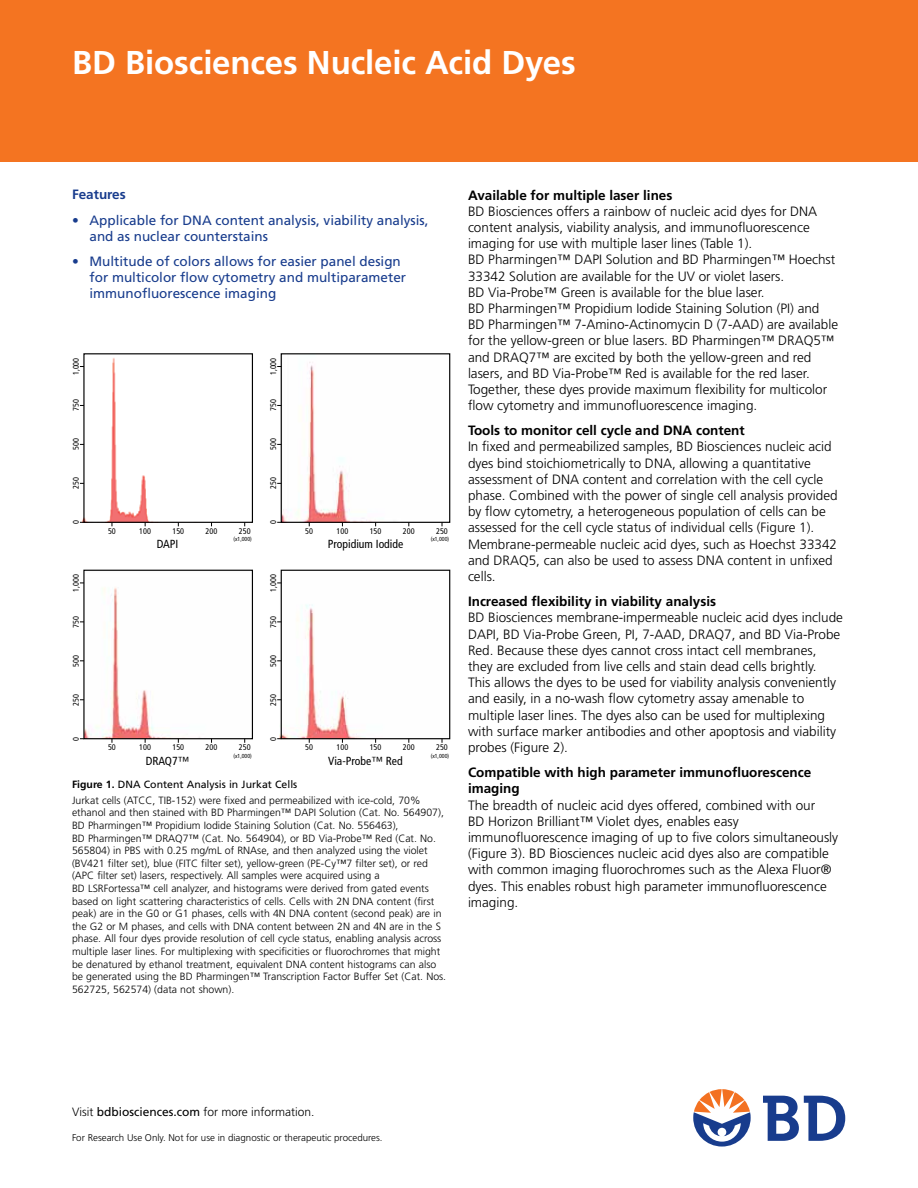
<style>
.page{position:relative;width:918px;height:1188px;background:#fff}
.page>*{position:absolute;margin:0;border:0;box-sizing:border-box;transform-origin:0 0}
.t1{font:700 33px "Frutiger";letter-spacing:-.005em;color:#fff}
.t2{font:300 13.5px/16.2px "Frutiger";color:#000}
.t3{font:13.5px/16.2px "Frutiger";color:#183c8d}
.t4{font:700 13.5px/16.2px "Frutiger";color:#000}
.t5{font:700 13.5px "Frutiger";color:#183c8d}
.t6{font:300 12px "Frutiger";color:#000}
.t7{font:condensed 11.7px "Frutiger";color:#000}
.t8{font:300 10.5px/12.6px "Frutiger";color:#000}
.t9{font:300 9.75px "Frutiger";color:#000}
.t10{font:condensed 8.25px "Frutiger";color:#000}
.t11{font:condensed 5.85px "Frutiger";color:#000}
.s1{font-weight:700}
.s2{font-weight:400}
</style>
<div class="page">
<img style="left:280px;top:570px;width:80px;height:168px">
<img style="left:85px;top:587px;width:70px;height:150px">
<img style="left:283px;top:362px;width:88px;height:159px">
<img style="left:85px;top:358px;width:64px;height:163px">
<div style="left:83px;top:353px;width:170px;height:170px;border:1px solid #000"></div>
<div style="left:281px;top:353px;width:169px;height:170px;border:1px solid #000"></div>
<div style="left:83px;top:570px;width:170px;height:169px;border:1px solid #000"></div>
<div style="left:281px;top:570px;width:169px;height:169px;border:1px solid #000"></div>
<div style="left:0;top:0;width:918px;height:162px;background:#f47421"></div>
<svg style="left:763px;top:1096px;width:82px;height:45px"></svg>
<svg style="left:693px;top:1089px;width:58px;height:58px"></svg>
<h1 class="t1" style="left:72px;top:43px;width:505px">BD Biosciences Nucleic Acid Dyes</h1>
<p class="t5" style="left:72px;top:187px;width:55px">Features</p>
<p class="t3" style="left:90px;top:212px;width:341px;text-indent:-18px">• Applicable for DNA content analysis, viability analysis, and as nuclear counterstains</p>
<p class="t3" style="left:90px;top:253px;width:318px;text-indent:-18px">• Multitude of colors allows for easier panel design for multicolor flow cytometry and multiparameter immunofluorescence imaging</p>
<p class="t10" style="left:71px;top:375px;width:19px;rotate:-90deg">1,000</p>
<p class="t10" style="left:269px;top:375px;width:19px;rotate:-90deg">1,000</p>
<p class="t10" style="left:71px;top:411px;width:13px;rotate:-90deg">750</p>
<p class="t10" style="left:269px;top:411px;width:13px;rotate:-90deg">750</p>
<p class="t10" style="left:71px;top:450px;width:13px;rotate:-90deg">500</p>
<p class="t10" style="left:269px;top:450px;width:13px;rotate:-90deg">500</p>
<p class="t10" style="left:71px;top:489px;width:13px;rotate:-90deg">250</p>
<p class="t10" style="left:269px;top:489px;width:13px;rotate:-90deg">250</p>
<p class="t10" style="left:71px;top:524px;width:5px;rotate:-90deg">0</p>
<p class="t10" style="left:269px;top:524px;width:5px;rotate:-90deg">0</p>
<p class="t10" style="left:108px;top:526px;width:9px">50</p>
<p class="t10" style="left:139px;top:526px;width:13px">100</p>
<p class="t10" style="left:172px;top:526px;width:13px">150</p>
<p class="t10" style="left:206px;top:526px;width:13px">200</p>
<p class="t10" style="left:239px;top:526px;width:13px">250</p>
<p class="t11" style="left:233px;top:536px;width:20px">(x1,000)</p>
<p class="t10" style="left:305px;top:526px;width:9px">50</p>
<p class="t10" style="left:337px;top:526px;width:13px">100</p>
<p class="t10" style="left:370px;top:526px;width:13px">150</p>
<p class="t10" style="left:403px;top:526px;width:13px">200</p>
<p class="t10" style="left:436px;top:526px;width:13px">250</p>
<p class="t11" style="left:431px;top:536px;width:20px">(x1,000)</p>
<p class="t7" style="left:157px;top:537px;width:23px">DAPI</p>
<p class="t7" style="left:328px;top:537px;width:77px">Propidium Iodide</p>
<p class="t10" style="left:71px;top:592px;width:19px;rotate:-90deg">1,000</p>
<p class="t10" style="left:269px;top:592px;width:19px;rotate:-90deg">1,000</p>
<p class="t10" style="left:71px;top:628px;width:13px;rotate:-90deg">750</p>
<p class="t10" style="left:269px;top:628px;width:13px;rotate:-90deg">750</p>
<p class="t10" style="left:71px;top:667px;width:13px;rotate:-90deg">500</p>
<p class="t10" style="left:269px;top:667px;width:13px;rotate:-90deg">500</p>
<p class="t10" style="left:71px;top:706px;width:13px;rotate:-90deg">250</p>
<p class="t10" style="left:269px;top:706px;width:13px;rotate:-90deg">250</p>
<p class="t10" style="left:71px;top:741px;width:5px;rotate:-90deg">0</p>
<p class="t10" style="left:269px;top:741px;width:5px;rotate:-90deg">0</p>
<p class="t10" style="left:108px;top:742px;width:9px">50</p>
<p class="t10" style="left:139px;top:742px;width:13px">100</p>
<p class="t10" style="left:172px;top:742px;width:13px">150</p>
<p class="t10" style="left:206px;top:742px;width:13px">200</p>
<p class="t10" style="left:239px;top:742px;width:13px">250</p>
<p class="t11" style="left:233px;top:752px;width:20px">(x1,000)</p>
<p class="t10" style="left:305px;top:742px;width:9px">50</p>
<p class="t10" style="left:337px;top:742px;width:13px">100</p>
<p class="t10" style="left:370px;top:742px;width:13px">150</p>
<p class="t10" style="left:403px;top:742px;width:13px">200</p>
<p class="t10" style="left:436px;top:742px;width:13px">250</p>
<p class="t11" style="left:431px;top:752px;width:20px">(x1,000)</p>
<p class="t7" style="left:146px;top:755px;width:45px">DRAQ7™</p>
<p class="t7" style="left:328px;top:755px;width:76px">Via-Probe™ Red</p>
<p class="t8" style="left:72px;top:776px;width:350px;line-height:15.9px"><span class="s1">Figure 1.</span> <span class="s2">DNA Content Analysis in Jurkat Cells<br></span>Jurkat cells (ATCC, TIB-152) were fixed and permeabilized with ice-cold, 70%</p>
<p class="t8" style="left:72px;top:806px;width:376px">ethanol and then stained with BD Pharmingen™ DAPI Solution (Cat. No. 564907), BD Pharmingen™ Propidium Iodide Staining Solution (Cat. No. 556463),<br>BD Pharmingen™ DRAQ7™ (Cat. No. 564904), or BD Via-Probe™ Red (Cat. No.<br>565804) in PBS with 0.25 mg/mL of RNAse, and then analyzed using the violet (BV421 filter set), blue (FITC filter set), yellow-green (PE-Cy™7 filter set), or red (APC filter set) lasers, respectively. All samples were acquired using a<br>BD LSRFortessa™ cell analyzer, and histograms were derived from gated events based on light scattering characteristics of cells. Cells with 2N DNA content (first peak) are in the G0 or G1 phases, cells with 4N DNA content (second peak) are in the G2 or M phases, and cells with DNA content between 2N and 4N are in the S phase. All four dyes provide resolution of cell cycle status, enabling analysis across multiple laser lines. For multiplexing with specificities or fluorochromes that might be denatured by ethanol treatment, equivalent DNA content histograms can also be generated using the BD Pharmingen™ Transcription Factor Buffer Set (Cat. Nos.<br>562725, 562574) (data not shown).</p>
<p class="t4" style="left:468px;top:187px;width:206px">Available for multiple laser lines</p>
<p class="t2" style="left:468px;top:203px;width:372px">BD Biosciences offers a rainbow of nucleic acid dyes for DNA content analysis, viability analysis, and immunofluorescence imaging for use with multiple laser lines (Table 1).<br>BD Pharmingen™ DAPI Solution and BD Pharmingen™ Hoechst 33342 Solution are available for the UV or violet lasers.<br>BD Via-Probe™ Green is available for the blue laser.<br>BD Pharmingen™ Propidium Iodide Staining Solution (PI) and BD Pharmingen™ 7-Amino-Actinomycin D (7-AAD) are available for the yellow-green or blue lasers. BD Pharmingen™ DRAQ5™ and DRAQ7™ are excited by both the yellow-green and red lasers, and BD Via-Probe™ Red is available for the red laser.<br>Together, these dyes provide maximum flexibility for multicolor flow cytometry and immunofluorescence imaging.</p>
<p class="t4" style="left:468px;top:422px;width:278px">Tools to monitor cell cycle and DNA content</p>
<p class="t2" style="left:468px;top:439px;width:371px">In fixed and permeabilized samples, BD Biosciences nucleic acid dyes bind stoichiometrically to DNA, allowing a quantitative assessment of DNA content and correlation with the cell cycle phase. Combined with the power of single cell analysis provided by flow cytometry, a heterogeneous population of cells can be assessed for the cell cycle status of individual cells (Figure 1).<br>Membrane-permeable nucleic acid dyes, such as Hoechst 33342 and DRAQ5, can also be used to assess DNA content in unfixed cells.</p>
<p class="t4" style="left:468px;top:593px;width:250px">Increased flexibility in viability analysis</p>
<p class="t2" style="left:468px;top:610px;width:377px">BD Biosciences membrane-impermeable nucleic acid dyes include DAPI, BD Via-Probe Green, PI, 7-AAD, DRAQ7, and BD Via-Probe Red. Because these dyes cannot cross intact cell membranes, they are excluded from live cells and stain dead cells brightly.<br>This allows the dyes to be used for viability analysis conveniently and easily, in a no-wash flow cytometry assay amenable to multiple laser lines. The dyes also can be used for multiplexing with surface marker antibodies and other apoptosis and viability probes (Figure 2).</p>
<p class="t4" style="left:468px;top:764px;width:345px">Compatible with high parameter immunofluorescence imaging</p>
<p class="t2" style="left:468px;top:797px;width:372px">The breadth of nucleic acid dyes offered, combined with our<br>BD Horizon Brilliant™ Violet dyes, enables easy immunofluorescence imaging of up to five colors simultaneously (Figure 3). BD Biosciences nucleic acid dyes also are compatible with common imaging fluorochromes such as the Alexa Fluor® dyes. This enables robust high parameter immunofluorescence imaging.</p>
<p class="t6" style="left:72px;top:1105px;width:244px">Visit <span class="s2">bdbiosciences.com</span> for more information.</p>
<p class="t9" style="left:72px;top:1132px;width:312px">For Research Use Only. Not for use in diagnostic or therapeutic procedures.</p>
</div>
